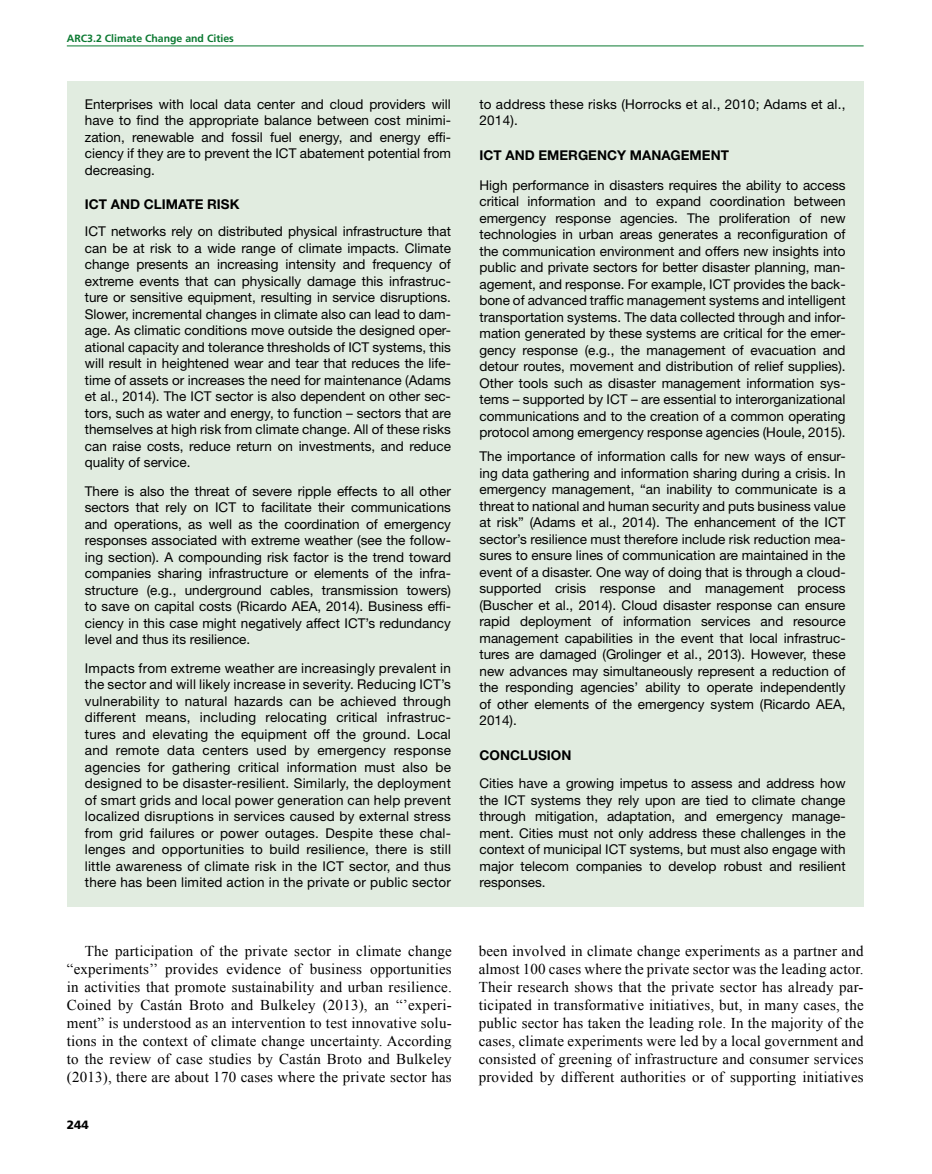
<style>
.page{position:relative;width:932px;height:1174px;background:#fff}
.page>*{position:absolute;margin:0;border:0;box-sizing:border-box;transform-origin:0 0}
.t1{font:15px/18px "Times New Roman";letter-spacing:.015em;color:#000;text-align:justify}
.t2{font:13.5px/16.5px "Helvetica Neue LT Std";color:#000;text-align:justify}
.t3{font:700 13.5px "Helvetica Neue LT Std";color:#000}
.t4{font:900 12px "Frutiger LT Std";color:#000}
.t5{font:700 10.5px "Frutiger LT Std";color:#0b7931}
</style>
<div class="page">
<hr style="left:67px;top:46px;width:796px;height:1px;background:#0b7931">
<div style="left:67px;top:81px;width:796px;height:825px;background:#e1ece0"></div>
<p class="t5" style="left:67px;top:32px;width:168px">ARC3.2 Climate Change and Cities</p>
<p class="t2" style="left:85px;top:95px;width:367px">Enterprises with local data center and cloud providers will have to find the appropriate balance between cost minimi&shy;zation, renewable and fossil fuel energy, and energy effi&shy;ciency if they are to prevent the ICT abatement potential from decreasing.</p>
<p class="t3" style="left:85px;top:196px;width:156px">ICT AND CLIMATE RISK</p>
<p class="t2" style="left:85px;top:223px;width:367px">ICT networks rely on distributed physical infrastructure that can be at risk to a wide range of climate impacts. Climate change presents an increasing intensity and frequency of extreme events that can physically damage this infrastruc&shy;ture or sensitive equipment, resulting in service disruptions.<br>Slower, incremental changes in climate also can lead to dam&shy;age. As climatic conditions move outside the designed oper&shy;ational capacity and tolerance thresholds of ICT systems, this will result in heightened wear and tear that reduces the life&shy;time of assets or increases the need for maintenance (Adams et al., 2014). The ICT sector is also dependent on other sec&shy;tors, such as water and energy, to function – sectors that are themselves at high risk from climate change. All of these risks can raise costs, reduce return on investments, and reduce quality of service.</p>
<p class="t2" style="left:85px;top:482px;width:367px">There is also the threat of severe ripple effects to all other sectors that rely on ICT to facilitate their communications and operations, as well as the coordination of emergency responses associated with extreme weather (see the follow&shy;ing section). A compounding risk factor is the trend toward companies sharing infrastructure or elements of the infra&shy;structure (e.g., underground cables, transmission towers) to save on capital costs (Ricardo AEA, 2014). Business effi&shy;ciency in this case might negatively affect ICT’s redundancy level and thus its resilience.</p>
<p class="t2" style="left:85px;top:659px;width:367px">Impacts from extreme weather are increasingly prevalent in the sector and will likely increase in severity. Reducing ICT’s vulnerability to natural hazards can be achieved through different means, including relocating critical infrastruc&shy;tures and elevating the equipment off the ground. Local and remote data centers used by emergency response agencies for gathering critical information must also be designed to be disaster-resilient. Similarly, the deployment of smart grids and local power generation can help prevent localized disruptions in services caused by external stress from grid failures or power outages. Despite these chal&shy;lenges and opportunities to build resilience, there is still little awareness of climate risk in the ICT sector, and thus there has been limited action in the private or public sector</p>
<p class="t2" style="left:479px;top:95px;width:367px">to address these risks (Horrocks et al., 2010; Adams et al.,<br>2014).</p>
<p class="t3" style="left:479px;top:146px;width:251px">ICT AND EMERGENCY MANAGEMENT</p>
<p class="t2" style="left:479px;top:176px;width:367px">High performance in disasters requires the ability to access critical information and to expand coordination between emergency response agencies. The proliferation of new technologies in urban areas generates a reconfiguration of the communication environment and offers new insights into public and private sectors for better disaster planning, man&shy;agement, and response. For example, ICT provides the back&shy;bone of advanced traffic management systems and intelligent transportation systems. The data collected through and infor&shy;mation generated by these systems are critical for the emer&shy;gency response (e.g., the management of evacuation and detour routes, movement and distribution of relief supplies).<br>Other tools such as disaster management information sys&shy;tems – supported by ICT – are essential to interorganizational communications and to the creation of a common operating protocol among emergency response agencies (Houle, 2015).</p>
<p class="t2" style="left:479px;top:448px;width:367px">The importance of information calls for new ways of ensur&shy;ing data gathering and information sharing during a crisis. In emergency management, “an inability to communicate is a threat to national and human security and puts business value at risk” (Adams et al., 2014). The enhancement of the ICT sector’s resilience must therefore include risk reduction mea&shy;sures to ensure lines of communication are maintained in the event of a disaster. One way of doing that is through a cloud&shy;supported crisis response and management process (Buscher et al., 2014). Cloud disaster response can ensure rapid deployment of information services and resource management capabilities in the event that local infrastruc&shy;tures are damaged (Grolinger et al., 2013). However, these new advances may simultaneously represent a reduction of the responding agencies’ ability to operate independently of other elements of the emergency system (Ricardo AEA, 2014).</p>
<p class="t3" style="left:479px;top:746px;width:93px">CONCLUSION</p>
<p class="t2" style="left:479px;top:775px;width:367px">Cities have a growing impetus to assess and address how the ICT systems they rely upon are tied to climate change through mitigation, adaptation, and emergency manage&shy;ment. Cities must not only address these challenges in the context of municipal ICT systems, but must also engage with major telecom companies to develop robust and resilient responses.</p>
<p class="t1" style="left:67px;top:941px;width:386px;text-indent:18px">The participation of the private sector in climate change “experiments’’ provides evidence of business opportunities in activities that promote sustainability and urban resilience.<br>Coined by Castán Broto and Bulkeley (2013), an “’experi&shy;ment” is understood as an intervention to test innovative solu&shy;tions in the context of climate change uncertainty. According to the review of case studies by Castán Broto and Bulkeley (2013), there are about 170 cases where the private sector has</p>
<p class="t1" style="left:478px;top:941px;width:386px">been involved in climate change experiments as a partner and almost 100 cases where the private sector was the leading actor.<br>Their research shows that the private sector has already par&shy;ticipated in transformative initiatives, but, in many cases, the public sector has taken the leading role. In the majority of the cases, climate experiments were led by a local government and consisted of greening of infrastructure and consumer services provided by different authorities or of supporting initiatives</p>
<p class="t4" style="left:67px;top:1117px;width:24px">244</p>
</div>
